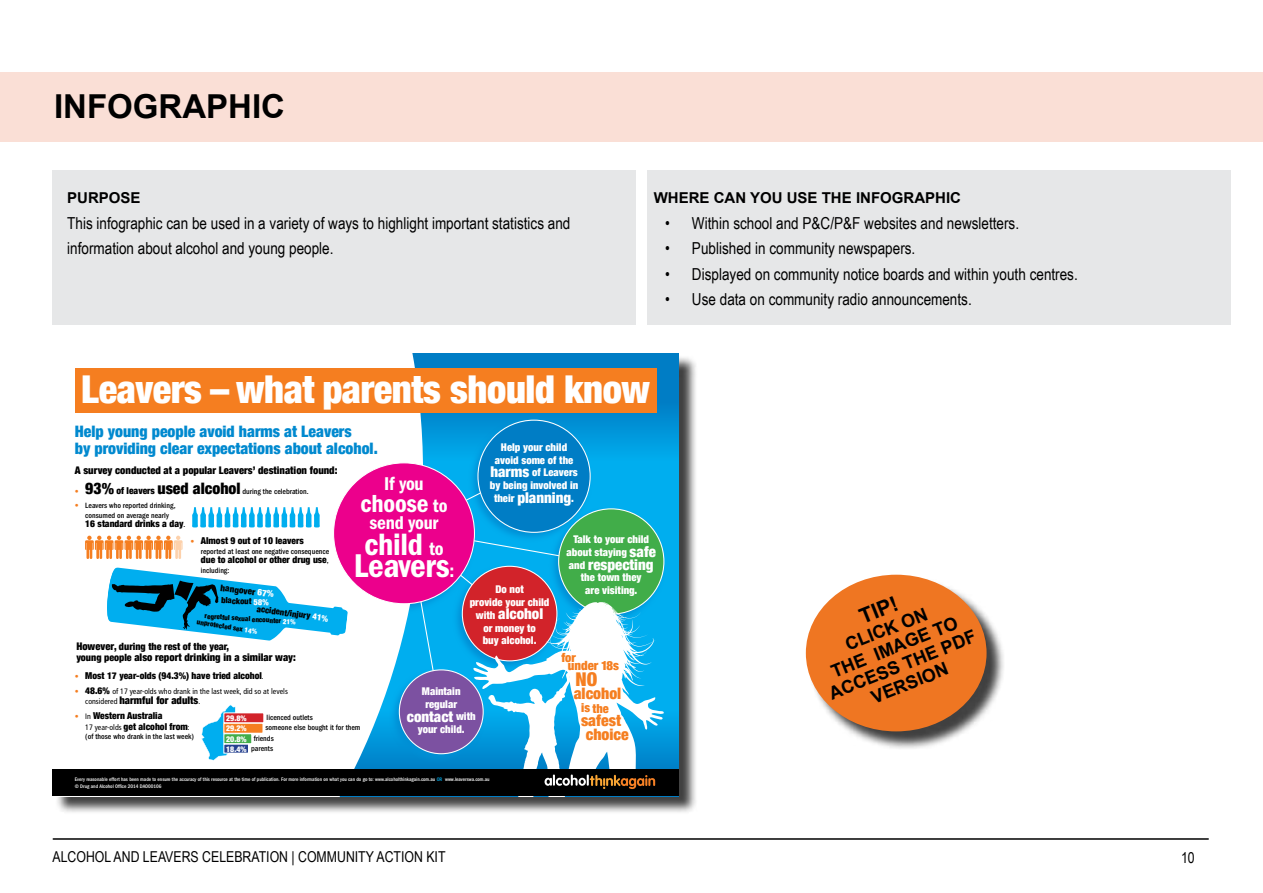
<style>
.page{position:relative;width:1263px;height:893px;background:#fff}
.page>*{position:absolute;margin:0;border:0;box-sizing:border-box;transform-origin:0 0}
.t1{font:900 condensed 38.4px "Helvetica Neue";letter-spacing:-.01em;color:#fff}
.t2{font:600 condensed 34.05px "Franklin Gothic";letter-spacing:-.01em;color:#fff}
.t3{font:700 33px "Arial";color:#000}
.t4{font:600 condensed 31.95px "Franklin Gothic";letter-spacing:-.01em;color:#fff}
.t5{font:600 condensed 25.5px "Franklin Gothic";letter-spacing:-.01em;color:#fff}
.t6{font:700 21px "Arial";color:#000}
.t7{font:600 condensed 19.2px "Franklin Gothic";letter-spacing:-.01em;color:#fff}
.t8{font:900 condensed 18.9px "Helvetica Neue";color:#f57e20}
.t9{font:700 18px/19.5px "Arial";color:#000;text-align:center}
.t10{font:16.5px/25.5px "Arial Narrow";color:#000}
.t11{font:900 condensed 15.75px/16.8px "Helvetica Neue";color:#0089cf}
.t12{font:900 condensed 15.75px/27.3px "Helvetica Neue";color:#f57e20;text-align:center}
.t13{font:15px "Arial Narrow";color:#000}
.t14{font:700 15px "Arial";color:#000}
.t15{font:900 condensed 14.85px "Helvetica Neue";color:#fff}
.t16{font:900 condensed 12.75px "Helvetica Neue";color:#f57e20}
.t17{font:900 condensed 12.45px "Helvetica Neue";color:#f57e20}
.t18{font:900 condensed 10.65px/12.8px "Helvetica Neue";color:#fff;text-align:center}
.t19{font:900 condensed 10.5px "Helvetica Neue";color:#000}
.t20{font:900 condensed 10.05px "Helvetica Neue";color:#000}
.t21{font:900 condensed 9.45px/10.5px "Helvetica Neue";color:#000}
.t22{font:900 condensed 9px "Helvetica Neue";color:#000}
.t23{font:900 condensed 8.7px "Helvetica Neue";color:#000}
.t24{font:900 condensed 8.4px "Helvetica Neue";color:#000}
.t25{font:500 condensed 7.95px/9.4px "Franklin Gothic";color:#000;text-align:center}
.t26{font:condensed 7.95px "Frutiger";color:#000}
.t27{font:900 condensed 7.95px/10.5px "Helvetica Neue";color:#fff;text-align:justify}
.t28{font:900 condensed 7.05px "Helvetica Neue";color:#000}
.t29{font:500 condensed 5.25px/6.3px "Franklin Gothic";color:#fff}
.s1{font-size:14.85px}
.s2{font-size:10.65px}
.s3{font-family:"Frutiger";font-weight:300;color:#f57e20}
.s4{font-family:"Helvetica Neue";font-weight:900;font-size:15.75px}
.s5{font-family:"Helvetica Neue";font-weight:900;font-size:9.45px}
.s6{font-size:19.2px}
.s7{font-family:"Franklin Gothic";font-weight:500;font-size:7.95px}
.s8{font-family:"Frutiger";font-weight:300;font-size:7.95px;color:#f57e20}
.s9{color:#fff}
.s10{font-size:10.5px}
.s11{font-size:10.05px}
.s12{font-family:"Frutiger";font-weight:400;font-size:7.95px}
.s13{font-weight:300;color:#f57e20}
.s14{color:#00aeef}
</style>
<div class="page">
<hr style="left:53px;top:838px;width:1155px;height:2px;background:#000">
<div style="left:0;top:72px;width:1263px;height:70px;background:#fadfd6"></div>
<div style="left:648px;top:170px;width:583px;height:155px;background:#e6e7e8"></div>
<div style="left:52px;top:170px;width:584px;height:155px;background:#e6e7e8"></div>
<div style="left:55px;top:356px;width:642px;height:459px;background:#000;opacity:.75"></div>
<div style="left:52px;top:353px;width:627px;height:108px;background:#007dc5"></div>
<svg style="left:423px;top:418px;width:243px;height:346px;background:#05a4e5"></svg>
<svg style="left:52px;top:353px;width:371px;height:416px"></svg>
<svg style="left:456px;top:486px;width:33px;height:24px"></svg>
<div style="left:559px;top:509px;width:105px;height:105px;background:#41ad49;border-radius:50%"></div>
<div style="left:478px;top:420px;width:112px;height:112px;background:#007dc5;border-radius:50%"></div>
<svg style="left:399px;top:670px;width:84px;height:84px"></svg>
<div style="left:334px;top:463px;width:140px;height:141px;background:#ec008c;border-radius:50%"></div>
<div style="left:75px;top:368px;width:581px;height:45px;background:#f57e20"></div>
<svg style="left:106px;top:567px;width:242px;height:76px"></svg>
<svg style="left:192px;top:507px;width:128px;height:20px"></svg>
<svg style="left:85px;top:536px;width:98px;height:23px"></svg>
<svg style="left:201px;top:704px;width:35px;height:56px"></svg>
<div style="left:224px;top:713px;width:40px;height:10px;background:#d2232a"></div>
<div style="left:224px;top:713px;width:40px;height:10px;border:1px solid #fff"></div>
<div style="left:224px;top:723px;width:39px;height:10px;background:#f57e20"></div>
<div style="left:224px;top:723px;width:39px;height:10px;border:1px solid #fff"></div>
<div style="left:224px;top:734px;width:28px;height:10px;background:#41ad49"></div>
<div style="left:224px;top:733px;width:28px;height:11px;border:1px solid #fff"></div>
<div style="left:224px;top:744px;width:24px;height:9px;background:#25408f"></div>
<div style="left:52px;top:769px;width:627px;height:27px;background:#000"></div>
<svg style="left:408px;top:532px;width:257px;height:257px"></svg>
<div style="left:808px;top:577px;width:197px;height:173px;background:#000;opacity:.75"></div>
<div style="left:806px;top:575px;width:180px;height:156px;background:#ef7622;border-radius:50%"></div>
<h3 class="t3" style="left:54px;top:84px;width:232px">INFOGRAPHIC</h3>
<p class="t14" style="left:67px;top:188px;width:75px">PURPOSE</p>
<p class="t10" style="left:67px;top:209px;width:505px">This infographic can be used in a variety of ways to highlight important statistics and information about alcohol and young people.</p>
<p class="t14" style="left:654px;top:188px;width:309px">WHERE CAN YOU USE THE INFOGRAPHIC</p>
<p class="t10" style="left:665px;top:209px;width:356px">• Within school and P&amp;C/P&amp;F websites and newsletters.</p>
<p class="t10" style="left:665px;top:235px;width:252px">• Published in community newspapers.</p>
<p class="t10" style="left:665px;top:260px;width:414px">• Displayed on community notice boards and within youth centres.</p>
<p class="t10" style="left:665px;top:286px;width:308px">• Use data on community radio announcements.</p>
<h1 class="t1" style="left:81px;top:365px;width:570px">Leavers – what parents should know</h1>
<p class="t11" style="left:75px;top:423px;width:304px">Help young people avoid harms at Leavers<br>by providing clear expectations about alcohol.</p>
<p class="t18" style="left:490px;top:440px;width:90px">Help your child avoid some of the <span class="s1">harms</span> of Leavers by being involved in</p>
<p class="t15" style="left:494px;top:489px;width:81px"><span class="s2">their</span> planning<span class="s2">.</span></p>
<p class="t19" style="left:75px;top:464px;width:264px">A survey conducted at a popular Leavers’ destination found:</p>
<p class="t25" style="left:75px;top:487px;width:235px"><span class="s3">•</span> <span class="s4">93%</span> <span class="s5">of leavers</span> <span class="s4">used alcohol</span> during the celebration.</p>
<p class="t7" style="left:384px;top:473px;width:41px">If you</p>
<h3 class="t5" style="left:361px;top:489px;width:88px">choose <span class="s6">to</span></h3>
<p class="t7" style="left:369px;top:511px;width:71px">send your</p>
<h3 class="t4" style="left:364px;top:526px;width:81px">child <span class="s6">to</span></h3>
<h2 class="t2" style="left:354px;top:546px;width:102px">Leavers<span class="s6">:</span></h2>
<p class="t25" style="left:75px;top:501px;width:102px"><span class="s3">•</span> Leavers who reported drinking, consumed on average nearly</p>
<p class="t21" style="left:85px;top:518px;width:102px">16 standard drinks a day<span class="s7">.</span></p>
<p class="t18" style="left:567px;top:533px;width:91px">Talk to your child about staying <span class="s1">safe</span></p>
<p class="t15" style="left:569px;top:556px;width:86px"><span class="s2">and</span> respecting</p>
<p class="t18" style="left:581px;top:571px;width:62px">the town they are visiting.</p>
<p class="t21" style="left:190px;top:536px;width:115px"><span class="s8">•</span> Almost 9 out of 10 leavers</p>
<p class="t25" style="left:201px;top:547px;width:130px">reported at least one negative consequence</p>
<p class="t21" style="left:201px;top:554px;width:129px">due to alcohol or other drug use<span class="s7">,</span></p>
<p class="t25" style="left:201px;top:565px;width:30px">including:</p>
<p class="t22" style="left:221px;top:582px;width:55px;rotate:7deg">hangover <span class="s9">67%</span></p>
<p class="t24" style="left:221px;top:595px;width:49px;rotate:3deg">blackout <span class="s9">58%</span></p>
<p class="t28" style="left:198px;top:617px;width:63px;rotate:10deg">unprotected sex <span class="s9">14%</span></p>
<p class="t18" style="left:470px;top:583px;width:81px">Do not<br>provide your child</p>
<p class="t15" style="left:476px;top:605px;width:69px"><span class="s2">with</span> alcohol</p>
<p class="t18" style="left:483px;top:621px;width:55px;text-align:left">or money to buy alcohol.</p>
<p class="t23" style="left:258px;top:603px;width:74px;rotate:8deg">accident/injury <span class="s9">41%</span></p>
<p class="t28" style="left:205px;top:611px;width:92px;rotate:4deg">regretful sexual encounter <span class="s9">21%</span></p>
<p class="t20" style="left:76px;top:640px;width:154px"><span class="s10">However</span>, during the rest of the year,</p>
<p class="t19" style="left:76px;top:651px;width:221px"><span class="s11">young people</span> also report drinking in a similar way:</p>
<p class="t21" style="left:75px;top:670px;width:190px"><span class="s8">•</span> Most 17 year-olds (94.3%) have tried alcohol<span class="s12">.</span></p>
<p class="t26" style="left:75px;top:686px;width:215px"><span class="s13">•</span> <span class="s5">48.6%</span> of 17 year-olds who drank in the last week, did so at levels</p>
<p class="t19" style="left:85px;top:694px;width:117px"><span class="s12">considered</span> harmful for adults<span class="s12">.</span></p>
<p class="t21" style="left:85px;top:710px;width:106px;text-indent:-10px"><span class="s8">•</span> <span class="s12">In</span> Western Australia<br><span class="s12">17 year-olds</span> get alcohol from<span class="s12">:</span></p>
<p class="t25" style="left:85px;top:732px;width:110px">(of those who drank in the last week)</p>
<p class="t17" style="left:561px;top:650px;width:16px">for</p>
<p class="t16" style="left:568px;top:658px;width:53px">under 18s</p>
<p class="t8" style="left:576px;top:668px;width:23px">NO</p>
<p class="t12" style="left:574px;top:680px;width:49px">alcohol safest</p>
<p class="t12" style="left:586px;top:720px;width:44px">choice</p>
<p class="t18" style="left:422px;top:684px;width:40px">Maintain regular</p>
<p class="t15" style="left:407px;top:707px;width:70px">contact <span class="s2">with</span></p>
<p class="t18" style="left:418px;top:723px;width:48px">your child.</p>
<p class="t17" style="left:581px;top:701px;width:29px">is the</p>
<p class="t25" style="left:267px;top:713px;width:48px">licenced outlets</p>
<p class="t25" style="left:251px;top:733px;width:24px;line-height:10.5px">friends parents</p>
<p class="t27" style="left:226px;top:713px;width:22px">29.8% 29.2% 20.8% 18.4%</p>
<p class="t25" style="left:265px;top:723px;width:96px">someone else bought it for them</p>
<p class="t29" style="left:75px;top:776px;width:416px">Every reasonable effort has been made to ensure the accuracy of this resource at the time of publication. For more information on what you can do go to: www.alcoholthinkagain.com.au <span class="s14">OR</span> www.leaverswa.com.au © Drug and Alcohol Office 2014 DAO00106</p>
<p class="t6" style="left:855px;top:604px;width:41px;rotate:-22deg">TIP!</p>
<p class="t9" style="left:812px;top:649px;width:159px;rotate:-22deg">CLICK ON<br>THE IMAGE TO<br>ACCESS THE PDF<br>VERSION</p>
<p class="t13" style="left:52px;top:846px;width:395px">ALCOHOL AND LEAVERS CELEBRATION | COMMUNITY ACTION KIT</p>
<p class="t13" style="left:1181px;top:847px;width:15px">10</p>
</div>
